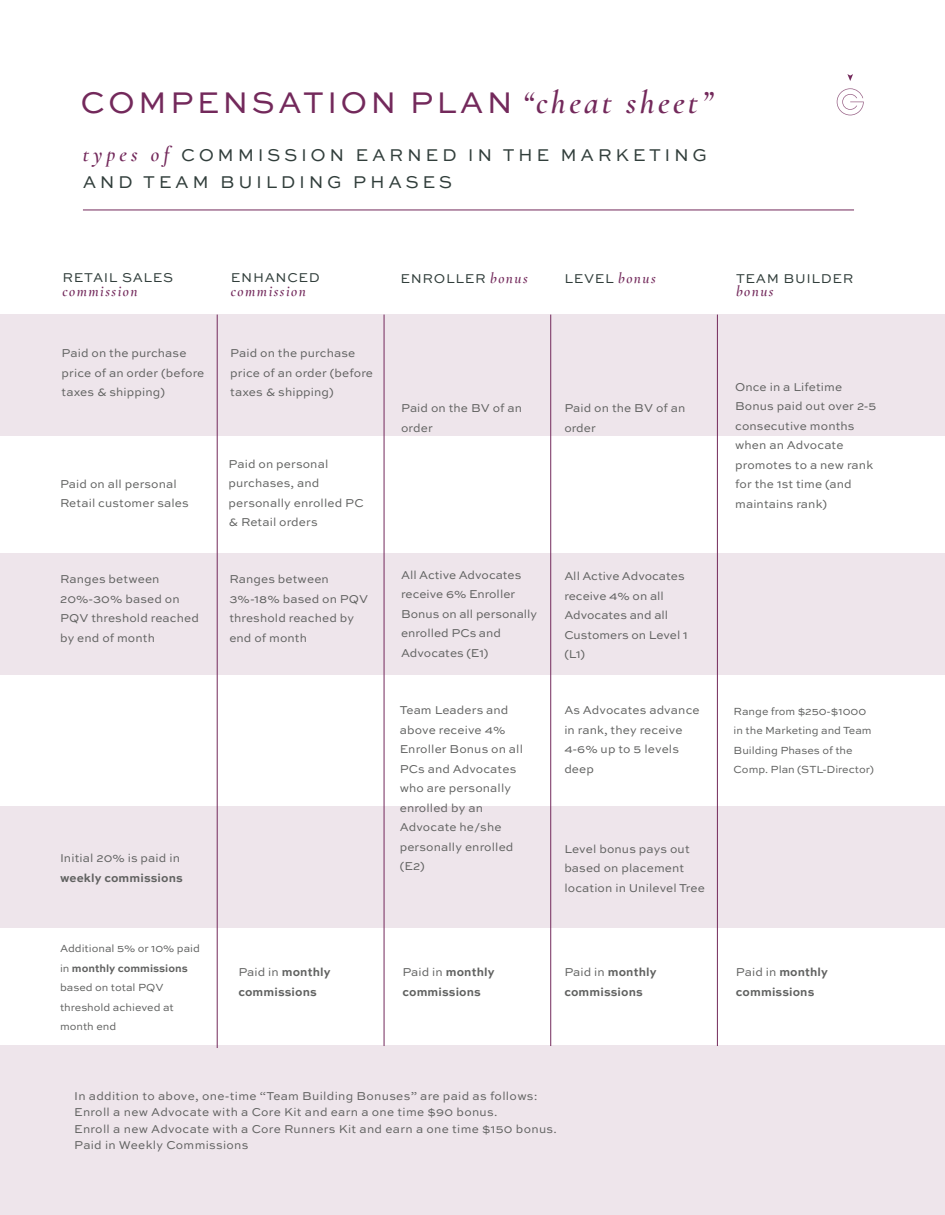
<style>
.page{position:relative;width:945px;height:1215px;background:#fff}
.page>*{position:absolute;margin:0;border:0;box-sizing:border-box;transform-origin:0 0}
.t1{font:31.5px "Sweet Sans Pro";letter-spacing:.1em;color:#73295b}
.t2{font:18px/27px "Sweet Sans Pro";letter-spacing:.2em;color:#313e3b}
.t3{font:italic 600 15px "Cormorant";letter-spacing:.1em;color:#73295b}
.t4{font:13.5px "Sweet Sans Pro";letter-spacing:.05em;color:#313e3b}
.t5{font:12px/19.5px "Sweet Sans Pro";letter-spacing:.01em;color:#606160}
.t6{font:700 12px/19.5px "Sweet Sans Pro";letter-spacing:.01em;color:#606160}
.t7{font:10.8px/19.5px "Sweet Sans Pro";color:#606160}
.s1{font-family:"Cormorant";font-weight:300;font-style:italic;font-size:33px}
.s2{font-family:"Cormorant";font-weight:600;font-style:italic;font-size:21px;color:#73295b}
.s3{font-weight:700}
.s4{font-family:"Cormorant";font-weight:600;font-style:italic;font-size:15px;color:#73295b}
.s5{font-weight:400}
</style>
<div class="page">
<div style="left:0;top:314px;width:945px;height:122px;background:#eee5eb"></div>
<div style="left:0;top:1046px;width:945px;height:169px;background:#eee5eb"></div>
<div style="left:0;top:806px;width:945px;height:122px;background:#eee5eb"></div>
<div style="left:0;top:553px;width:945px;height:122px;background:#eee5eb"></div>
<hr style="left:83px;top:210px;width:771px;height:1px;background:#73295b">
<svg style="left:847px;top:74px;width:6px;height:7px"></svg>
<svg style="left:837px;top:88px;width:27px;height:27px"></svg>
<hr style="left:217px;top:315px;width:1px;height:733px;background:#73295b">
<hr style="left:384px;top:315px;width:1px;height:731px;background:#73295b">
<hr style="left:550px;top:315px;width:1px;height:731px;background:#73295b">
<hr style="left:717px;top:315px;width:1px;height:731px;background:#73295b">
<h1 class="t1" style="left:81px;top:80px;width:633px">COMPENSATION PLAN <span class="s1">“cheat sheet”</span></h1>
<h2 class="t2" style="left:83px;top:141px;width:626px"><span class="s2">types of</span> COMMISSION EARNED IN THE MARKETING<br>AND TEAM BUILDING PHASES</h2>
<p class="t4" style="left:63px;top:268px;width:112px">RETAIL SALES</p>
<p class="t3" style="left:63px;top:282px;width:77px">commission</p>
<p class="t5" style="left:62px;top:343px;width:144px">Paid on the purchase price of an order (before taxes &amp; shipping)</p>
<p class="t5" style="left:60px;top:474px;width:130px">Paid on all personal<br>Retail customer sales</p>
<p class="t5" style="left:60px;top:569px;width:140px">Ranges between<br>20%-30% based on<br>PQV threshold reached by end of month</p>
<p class="t5" style="left:60px;top:848px;width:121px">Initial 20% is paid in</p>
<p class="t6" style="left:60px;top:867px;width:124px">weekly commissions</p>
<p class="t7" style="left:60px;top:939px;width:141px">Additional 5% or 10% paid in <span class="s3">monthly commissions </span>based on total PQV threshold achieved at month end</p>
<p class="t4" style="left:231px;top:268px;width:91px">ENHANCED</p>
<p class="t3" style="left:231px;top:282px;width:77px">commission</p>
<p class="t5" style="left:230px;top:343px;width:144px">Paid on the purchase price of an order (before taxes &amp; shipping)</p>
<p class="t5" style="left:229px;top:454px;width:137px">Paid on personal purchases, and personally enrolled PC &amp; Retail orders</p>
<p class="t5" style="left:229px;top:569px;width:140px">Ranges between<br>3%-18% based on PQV threshold reached by end of month</p>
<p class="t4" style="left:400px;top:269px;width:129px">ENROLLER <span class="s4">bonus</span></p>
<p class="t4" style="left:564px;top:269px;width:93px">LEVEL <span class="s4">bonus</span></p>
<p class="t4" style="left:736px;top:269px;width:119px">TEAM BUILDER</p>
<p class="t3" style="left:736px;top:282px;width:39px">bonus</p>
<p class="t5" style="left:401px;top:398px;width:123px">Paid on the BV of an order</p>
<p class="t5" style="left:564px;top:398px;width:123px">Paid on the BV of an order</p>
<p class="t5" style="left:401px;top:565px;width:138px">All Active Advocates receive 6% Enroller<br>Bonus on all personally enrolled PCs and<br>Advocates (E1)</p>
<p class="t5" style="left:564px;top:566px;width:125px">All Active Advocates receive 4% on all<br>Advocates and all<br>Customers on Level 1 (L1)</p>
<p class="t5" style="left:735px;top:376px;width:143px">Once in a Lifetime<br>Bonus paid out over 2-5 consecutive months when an Advocate promotes to a new rank for the 1st time (and maintains rank)</p>
<p class="t5" style="left:400px;top:700px;width:125px">Team Leaders and above receive 4%<br>Enroller Bonus on all<br>PCs and Advocates who are personally enrolled by an<br>Advocate he/she personally enrolled (E2)</p>
<p class="t7" style="left:734px;top:701px;width:142px">Range from $250-$1000 in the Marketing and Team<br>Building Phases of the<br>Comp. Plan (STL-Director)</p>
<p class="t5" style="left:564px;top:700px;width:137px">As Advocates advance in rank, they receive<br>4-6% up to 5 levels deep</p>
<p class="t5" style="left:564px;top:838px;width:142px">Level bonus pays out based on placement location in Unilevel Tree</p>
<p class="t6" style="left:238px;top:962px;width:94px"><span class="s5">Paid in</span> monthly commissions</p>
<p class="t6" style="left:564px;top:962px;width:94px"><span class="s5">Paid in</span> monthly commissions</p>
<p class="t6" style="left:736px;top:962px;width:94px"><span class="s5">Paid in</span> monthly commissions</p>
<p class="t6" style="left:402px;top:962px;width:94px"><span class="s5">Paid in</span> monthly commissions</p>
<p class="t5" style="left:74px;top:1087px;width:484px;line-height:16.5px">In addition to above, one-time “Team Building Bonuses” are paid as follows:<br>Enroll a new Advocate with a Core Kit and earn a one time $90 bonus.<br>Enroll a new Advocate with a Core Runners Kit and earn a one time $150 bonus.<br>Paid in Weekly Commissions</p>
</div>
